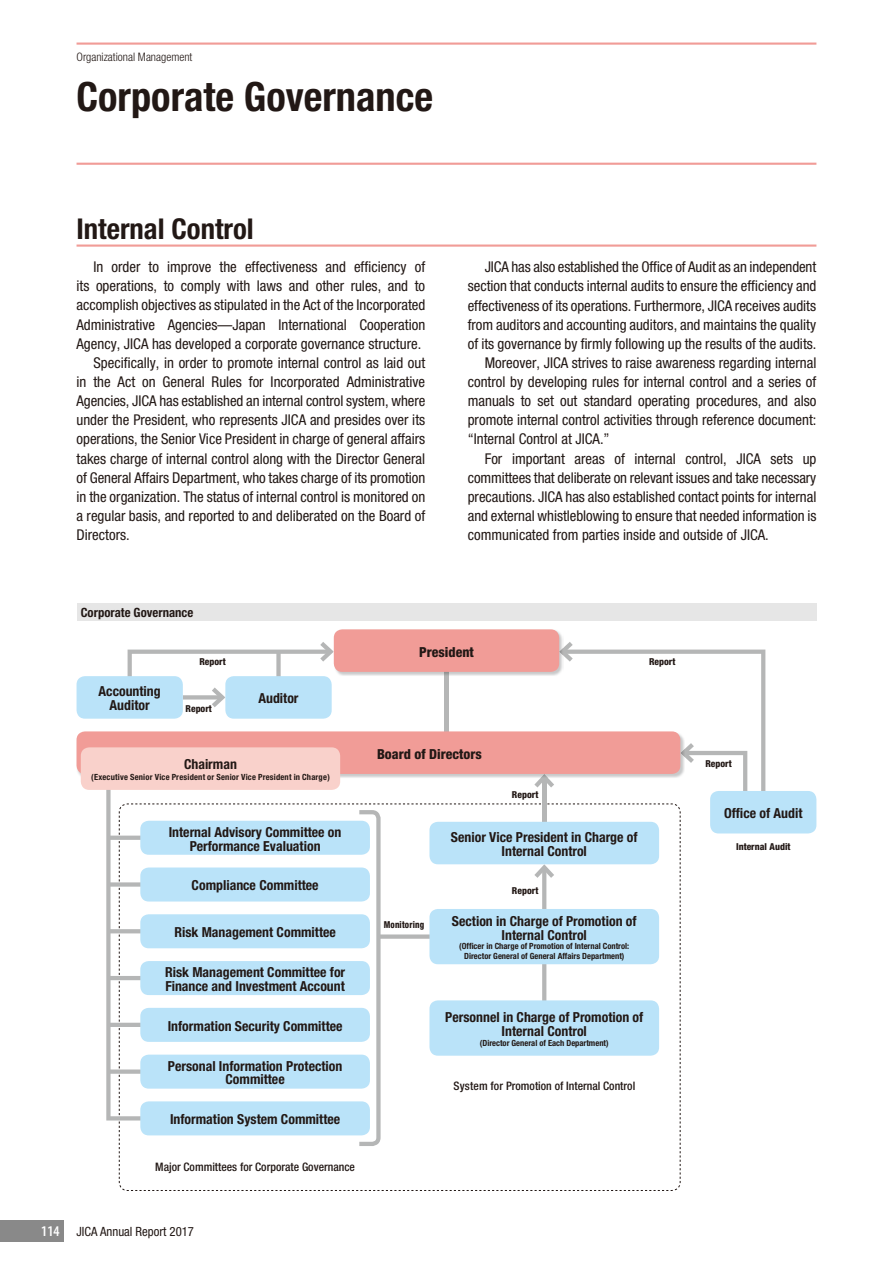
<style>
.page{position:relative;width:893px;height:1263px;background:#fff}
.page>*{position:absolute;margin:0;border:0;box-sizing:border-box;transform-origin:0 0}
.t1{font:700 condensed 40.35px "Helvetica Neue";color:#221815}
.t2{font:700 condensed 28.65px "Helvetica Neue";color:#221815}
.t3{font:condensed 14.85px "Helvetica Neue";color:#221815}
.t4{font:700 condensed 13.8px/13.8px "Helvetica Neue";color:#221815;text-align:center}
.t5{font:800 condensed 13.8px "Helvetica Neue";color:#221815}
.t6{font:condensed 12.75px "Helvetica Neue";color:#221815}
.t7{font:700 condensed 12.75px "Helvetica Neue";color:#221815}
.t8{font:500 condensed 11.7px "Helvetica Neue";color:#221815}
.t9{font:300 condensed 11.7px "Helvetica Neue";color:#221815}
.t10{font:800 condensed 9.6px "Helvetica Neue";color:#221815}
.t11{font:800 condensed 9.6px "Helvetica Neue";letter-spacing:.02em;color:#221815;scale:.9 1}
.t12{font:700 condensed 8.55px/9.6px "Helvetica Neue";color:#221815;text-align:center}
.t13{font:700 condensed 8.55px "Helvetica Neue";letter-spacing:.025em;color:#221815}
.s1{font-family:"Myriad Pro";font-weight:600;font-size:14.85px;color:#fff}
</style>
<div class="page">
<hr style="left:77px;top:244px;width:739px;height:3px;background:#f19c97">
<hr style="left:77px;top:163px;width:739px;height:2px;background:#f19c97">
<div style="left:77px;top:604px;width:739px;height:17px;background:#e6e6e6"></div>
<div style="left:334px;top:629px;width:225px;height:43px;background:#f19c97;border-radius:9px"></div>
<div style="left:77px;top:676px;width:106px;height:43px;background:#bae3f9;border-radius:9px"></div>
<svg style="left:106px;top:642px;width:659px;height:549px"></svg>
<div style="left:77px;top:731px;width:603px;height:43px;background:#f19c97;border-radius:9px"></div>
<div style="left:81px;top:747px;width:259px;height:43px;background:#f9d1cb;border-radius:9px"></div>
<div style="left:429px;top:822px;width:230px;height:42px;background:#bae3f9;border-radius:9px"></div>
<div style="left:429px;top:909px;width:230px;height:55px;background:#bae3f9;border-radius:9px"></div>
<div style="left:429px;top:1000px;width:230px;height:56px;background:#bae3f9;border-radius:9px"></div>
<div style="left:140px;top:821px;width:230px;height:34px;background:#bae3f9;border-radius:9px"></div>
<div style="left:140px;top:867px;width:230px;height:34px;background:#bae3f9;border-radius:9px"></div>
<div style="left:140px;top:914px;width:230px;height:34px;background:#bae3f9;border-radius:9px"></div>
<div style="left:140px;top:961px;width:230px;height:34px;background:#bae3f9;border-radius:9px"></div>
<div style="left:140px;top:1008px;width:230px;height:34px;background:#bae3f9;border-radius:9px"></div>
<div style="left:140px;top:1054px;width:230px;height:35px;background:#bae3f9;border-radius:9px"></div>
<div style="left:140px;top:1101px;width:230px;height:34px;background:#bae3f9;border-radius:9px"></div>
<div style="left:710px;top:791px;width:106px;height:42px;background:#bae3f9;border-radius:9px"></div>
<hr style="left:77px;top:43px;width:739px;height:2px;background:#f19c97">
<div style="left:0;top:1220px;width:64px;height:22px;background:#898989"></div>
<p class="t9" style="left:77px;top:50px;width:117px">Organizational Management</p>
<h1 class="t1" style="left:77px;top:72px;width:358px">Corporate Governance</h1>
<h2 class="t2" style="left:77px;top:212px;width:179px">Internal Control</h2>
<p class="t3" style="left:94px;top:258px;width:333px">In order to improve the effectiveness and efficiency of</p>
<p class="t3" style="left:77px;top:277px;width:350px">its operations, to comply with laws and other rules, and to</p>
<p class="t3" style="left:77px;top:297px;width:350px">accomplish objectives as stipulated in the Act of the Incorporated</p>
<p class="t3" style="left:77px;top:316px;width:350px">Administrative Agencies—Japan International Cooperation</p>
<p class="t3" style="left:77px;top:335px;width:346px">Agency, JICA has developed a corporate governance structure.</p>
<p class="t3" style="left:94px;top:354px;width:333px">Specifically, in order to promote internal control as laid out</p>
<p class="t3" style="left:77px;top:373px;width:350px">in the Act on General Rules for Incorporated Administrative</p>
<p class="t3" style="left:77px;top:392px;width:350px">Agencies, JICA has established an internal control system, where</p>
<p class="t3" style="left:77px;top:411px;width:350px">under the President, who represents JICA and presides over its</p>
<p class="t3" style="left:77px;top:431px;width:350px">operations, the Senior Vice President in charge of general affairs</p>
<p class="t3" style="left:77px;top:450px;width:350px">takes charge of internal control along with the Director General</p>
<p class="t3" style="left:77px;top:469px;width:350px">of General Affairs Department, who takes charge of its promotion</p>
<p class="t3" style="left:77px;top:488px;width:350px">in the organization. The status of internal control is monitored on</p>
<p class="t3" style="left:77px;top:507px;width:350px">a regular basis, and reported to and deliberated on the Board of</p>
<p class="t3" style="left:77px;top:526px;width:55px">Directors.</p>
<p class="t7" style="left:81px;top:605px;width:114px">Corporate Governance</p>
<p class="t3" style="left:485px;top:258px;width:333px">JICA has also established the Office of Audit as an independent</p>
<p class="t3" style="left:468px;top:277px;width:350px">section that conducts internal audits to ensure the efficiency and</p>
<p class="t3" style="left:468px;top:297px;width:350px">effectiveness of its operations. Furthermore, JICA receives audits</p>
<p class="t3" style="left:468px;top:316px;width:350px">from auditors and accounting auditors, and maintains the quality</p>
<p class="t3" style="left:468px;top:335px;width:350px">of its governance by firmly following up the results of the audits.</p>
<p class="t3" style="left:485px;top:354px;width:333px">Moreover, JICA strives to raise awareness regarding internal</p>
<p class="t3" style="left:468px;top:373px;width:350px">control by developing rules for internal control and a series of</p>
<p class="t3" style="left:468px;top:392px;width:350px">manuals to set out standard operating procedures, and also</p>
<p class="t3" style="left:468px;top:411px;width:350px">promote internal control activities through reference document:</p>
<p class="t3" style="left:468px;top:431px;width:143px">“Internal Control at JICA.”</p>
<p class="t3" style="left:485px;top:450px;width:333px">For important areas of internal control, JICA sets up</p>
<p class="t3" style="left:468px;top:469px;width:350px">committees that deliberate on relevant issues and take necessary</p>
<p class="t3" style="left:468px;top:488px;width:350px">precautions. JICA has also established contact points for internal</p>
<p class="t3" style="left:468px;top:507px;width:350px">and external whistleblowing to ensure that needed information is</p>
<p class="t3" style="left:468px;top:526px;width:303px">communicated from parties inside and outside of JICA.</p>
<p class="t5" style="left:419px;top:643px;width:56px">President</p>
<p class="t10" style="left:199px;top:656px;width:28px">Report</p>
<p class="t10" style="left:649px;top:656px;width:28px">Report</p>
<p class="t4" style="left:99px;top:684px;width:64px">Accounting<br>Auditor</p>
<p class="t4" style="left:258px;top:691px;width:42px">Auditor</p>
<p class="t10" style="left:186px;top:703px;width:28px">Report</p>
<p class="t4" style="left:184px;top:757px;width:54px">Chairman</p>
<p class="t13" style="left:91px;top:772px;width:240px">(Executive Senior Vice President or Senior Vice President in Charge)</p>
<p class="t4" style="left:169px;top:825px;width:174px">Internal Advisory Committee on<br>Performance Evaluation</p>
<p class="t4" style="left:192px;top:878px;width:129px">Compliance Committee</p>
<p class="t4" style="left:174px;top:925px;width:163px">Risk Management Committee</p>
<p class="t4" style="left:165px;top:965px;width:182px;text-align:left">Risk Management Committee for<br>Finance and Investment Account</p>
<p class="t4" style="left:168px;top:1019px;width:176px">Information Security Committee</p>
<p class="t4" style="left:168px;top:1059px;width:176px">Personal Information Protection<br>Committee</p>
<p class="t4" style="left:170px;top:1112px;width:172px">Information System Committee</p>
<p class="t8" style="left:155px;top:1160px;width:201px">Major Committees for Corporate Governance</p>
<p class="t6" style="left:41px;top:1224px;width:154px"><span class="s1">114</span> JICA Annual Report 2017</p>
<p class="t5" style="left:377px;top:745px;width:106px">Board of Directors</p>
<p class="t10" style="left:512px;top:789px;width:28px">Report</p>
<p class="t4" style="left:451px;top:830px;width:188px">Senior Vice President in Charge of<br>Internal Control</p>
<p class="t11" style="left:384px;top:918px;width:47px">Monitoring</p>
<p class="t10" style="left:512px;top:884px;width:28px">Report</p>
<p class="t4" style="left:452px;top:914px;width:186px">Section in Charge of Promotion of<br>Internal Control</p>
<p class="t12" style="left:459px;top:941px;width:172px">(Officer in Charge of Promotion of Internal Control:<br>Director General of General Affairs Department)</p>
<p class="t4" style="left:445px;top:1010px;width:200px">Personnel in Charge of Promotion of<br>Internal Control</p>
<p class="t12" style="left:480px;top:1038px;width:130px">(Director General of Each Department)</p>
<p class="t8" style="left:453px;top:1079px;width:183px">System for Promotion of Internal Control</p>
<p class="t10" style="left:705px;top:758px;width:28px">Report</p>
<p class="t4" style="left:724px;top:806px;width:80px">Office of Audit</p>
<p class="t10" style="left:736px;top:841px;width:56px">Internal Audit</p>
</div>
